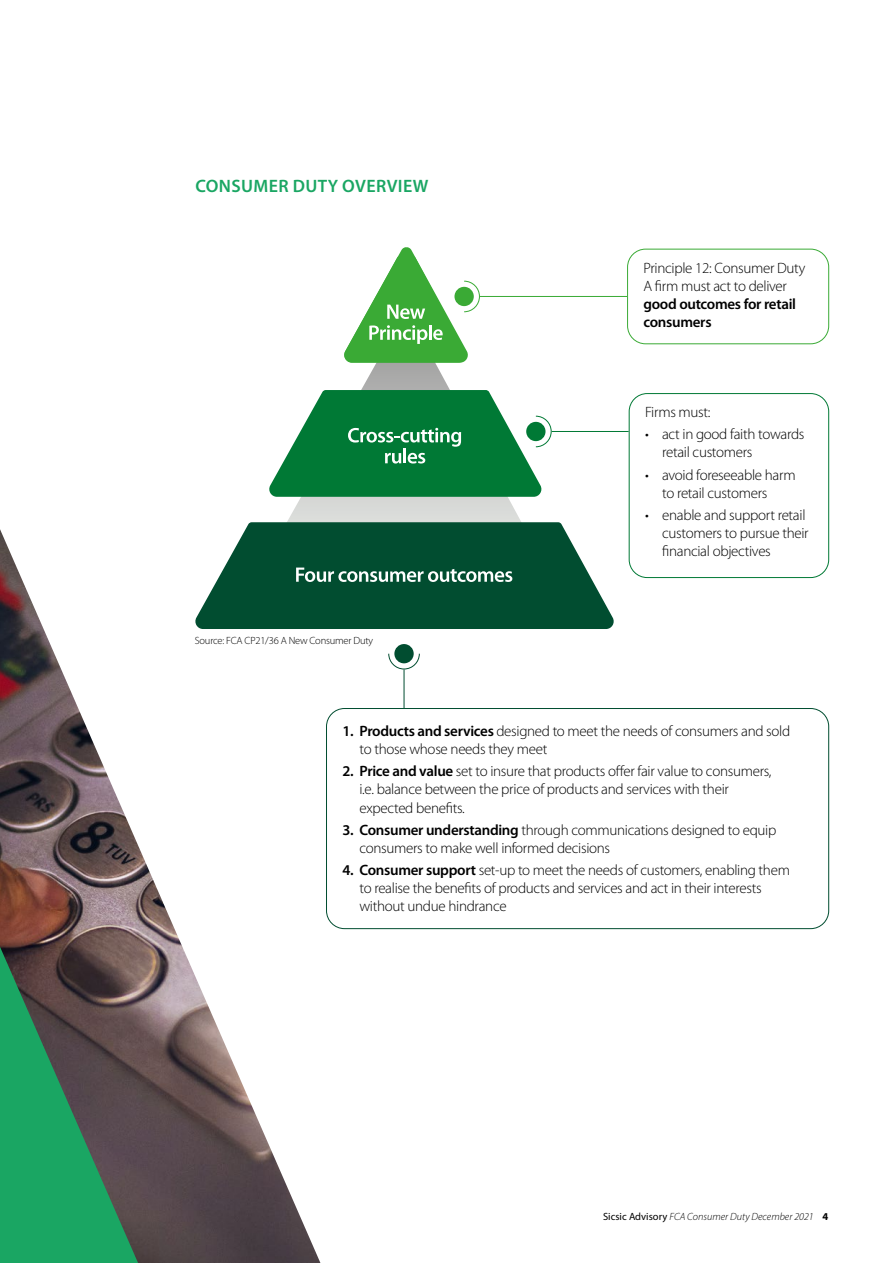
<style>
.page{position:relative;width:893px;height:1263px;background:#fff}
.page>*{position:absolute;margin:0;border:0;box-sizing:border-box;transform-origin:0 0}
.t1{font:600 18px "Myriad Pro";letter-spacing:.02em;color:#1aa663}
.t2{font:300 15px/18px "Myriad Pro";letter-spacing:-.02em;color:#000}
.t3{font:600 15px/18px "Myriad Pro";letter-spacing:-.02em;color:#000}
.t4{font:italic 300 10.5px "Myriad Pro";color:#000}
.t5{font:300 10.5px "Myriad Pro";letter-spacing:-.02em;color:#000}
.s1{font-weight:600}
.s2{font-weight:400;font-style:normal}
.s3{font-weight:700;font-style:normal}
</style>
<div class="page">
<img style="left:0;top:529px;width:320px;height:734px">
<svg style="left:0;top:947px;width:138px;height:316px;background:#377655"></svg>
<svg style="left:388px;top:653px;width:32px;height:17px"></svg>
<div style="left:394px;top:644px;width:20px;height:19px;background:#014d30;border-radius:50%"></div>
<hr style="left:480px;top:296px;width:147px;height:1px;background:#3aaa35">
<hr style="left:552px;top:431px;width:77px;height:1px;background:#007935">
<hr style="left:404px;top:669px;width:1px;height:77px;background:#014d30">
<div style="left:627px;top:249px;width:202px;height:95px;border:1px solid #3aaa35;border-radius:18px"></div>
<div style="left:629px;top:393px;width:200px;height:185px;border:1px solid #007935;border-radius:18px"></div>
<div style="left:326px;top:708px;width:503px;height:221px;border:1px solid #014d30;border-radius:18px"></div>
<svg style="left:287px;top:363px;width:234px;height:159px"></svg>
<svg style="left:193px;top:522px;width:421px;height:107px;background:#23644b"></svg>
<svg style="left:344px;top:247px;width:136px;height:116px"></svg>
<svg style="left:269px;top:390px;width:283px;height:107px"></svg>
<svg style="left:296px;top:568px;width:216px;height:14px"></svg>
<p class="t1" style="left:195px;top:175px;width:234px">CONSUMER DUTY OVERVIEW</p>
<p class="t5" style="left:195px;top:634px;width:180px">Source: FCA CP21/36 A New Consumer Duty</p>
<p class="t2" style="left:643px;top:258px;width:163px">Principle 12: Consumer Duty<br>A firm must act to deliver</p>
<p class="t3" style="left:643px;top:294px;width:154px">good outcomes for retail consumers</p>
<p class="t2" style="left:645px;top:403px;width:67px">Firms must:</p>
<p class="t2" style="left:662px;top:425px;width:144px;text-indent:-17px">• act in good faith towards retail customers</p>
<p class="t2" style="left:662px;top:465px;width:135px;text-indent:-17px">• avoid foreseeable harm to retail customers</p>
<p class="t2" style="left:662px;top:506px;width:148px;text-indent:-17px">• enable and support retail customers to pursue their financial objectives</p>
<p class="t2" style="left:359px;top:722px;width:432px;text-indent:-17px"><span class="s1">1. Products and services</span> designed to meet the needs of consumers and sold to those whose needs they meet</p>
<p class="t2" style="left:359px;top:762px;width:414px;text-indent:-17px"><span class="s1">2. Price and value</span> set to insure that products offer fair value to consumers, i.e. balance between the price of products and services with their expected benefits.</p>
<p class="t2" style="left:359px;top:821px;width:418px;text-indent:-17px"><span class="s1">3. Consumer understanding</span> through communications designed to equip consumers to make well informed decisions</p>
<p class="t2" style="left:359px;top:861px;width:432px;text-indent:-17px"><span class="s1">4. Consumer support</span> set-up to meet the needs of customers, enabling them to realise the benefits of products and services and act in their interests without undue hindrance</p>
<p class="t4" style="left:603px;top:1210px;width:227px"><span class="s2">Sicsic Advisory</span> FCA Consumer Duty December 2021 <span class="s3">4</span></p>
</div>
